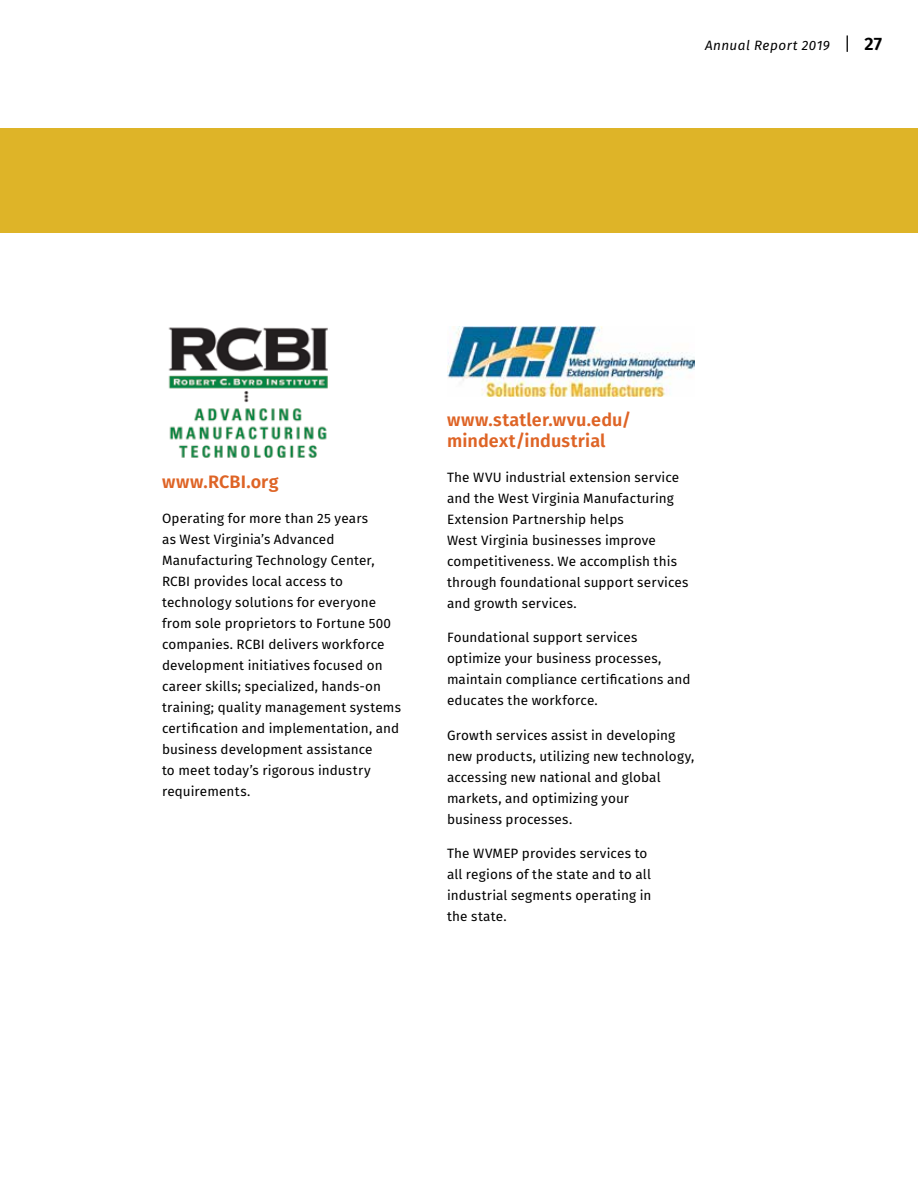
<style>
.page{position:relative;width:918px;height:1188px;background:#fff}
.page>*{position:absolute;margin:0;border:0;box-sizing:border-box;transform-origin:0 0}
.t1{font:600 18px/21px "Fira Sans";letter-spacing:.01em;color:#de6426}
.t2{font:13.5px/21px "Fira Sans";letter-spacing:.01em;color:#000}
.t3{font:italic 13.5px "Fira Sans";letter-spacing:.03em;color:#000}
.s1{font-style:normal;font-size:18px}
.s2{font-weight:600;font-style:normal;font-size:18px}
</style>
<div class="page">
<div style="left:0;top:128px;width:918px;height:105px;background:#deb428"></div>
<img style="left:168px;top:327px;width:160px;height:131px">
<img style="left:447px;top:326px;width:247px;height:70px">
<p class="t3" style="left:705px;top:36px;width:178px">Annual Report 2019 <span class="s1">|</span> <span class="s2">27</span></p>
<h1 class="t1" style="left:162px;top:473px;width:118px">www.RCBI.org</h1>
<p class="t2" style="left:162px;top:509px;width:240px">Operating for more than 25 years<br>as West Virginia’s Advanced Manufacturing Technology Center, RCBI provides local access to technology solutions for everyone from sole proprietors to Fortune 500 companies. RCBI delivers workforce development initiatives focused on career skills; specialized, hands-on training; quality management systems certification and implementation, and business development assistance<br>to meet today’s rigorous industry requirements.</p>
<h1 class="t1" style="left:447px;top:411px;width:186px">www.statler.wvu.edu/ mindext/industrial</h1>
<p class="t2" style="left:447px;top:467px;width:243px">The WVU industrial extension service and the West Virginia Manufacturing Extension Partnership helps<br>West Virginia businesses improve competitiveness. We accomplish this through foundational support services and growth services.</p>
<p class="t2" style="left:447px;top:628px;width:245px">Foundational support services optimize your business processes, maintain compliance certifications and educates the workforce.</p>
<p class="t2" style="left:447px;top:726px;width:249px">Growth services assist in developing new products, utilizing new technology, accessing new national and global markets, and optimizing your<br>business processes.</p>
<p class="t2" style="left:447px;top:844px;width:206px">The WVMEP provides services to all regions of the state and to all industrial segments operating in the state.</p>
</div>
